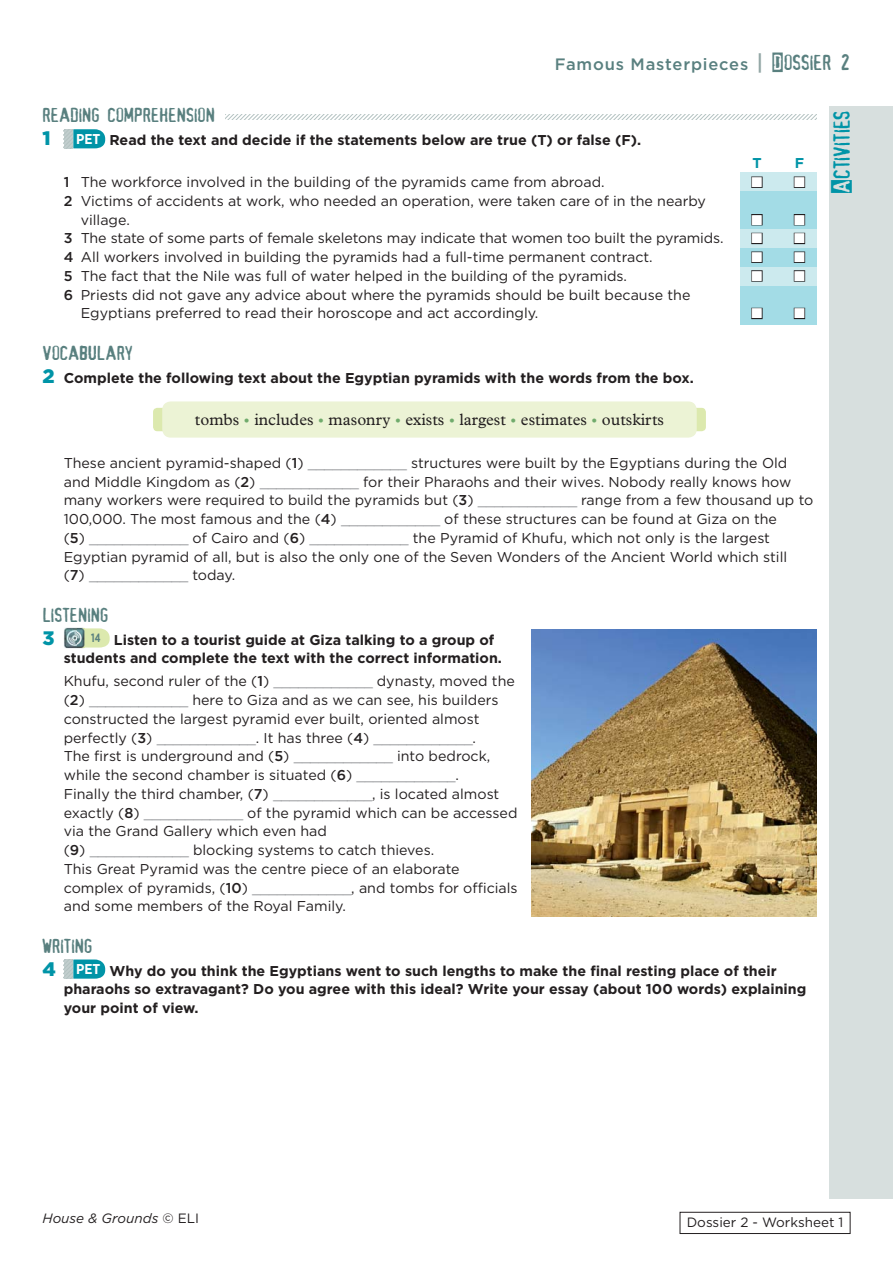
<style>
.page{position:relative;width:893px;height:1263px;background:#fff}
.page>*{position:absolute;margin:0;border:0;box-sizing:border-box;transform-origin:0 0}
.t1{font:22.5px "Alias";color:#0094a7}
.t2{font:19.5px "Alias";color:#59807f}
.t3{font:900 19.5px "Gotham HTF";color:#0094a7}
.t4{font:16.5px "Plantin Std";color:#231f20}
.t5{font:500 16.5px "Gotham HTF";letter-spacing:.05em;color:#59807f}
.t6{font:14.25px/18.8px "Gotham HTF";color:#231f20}
.t7{font:700 14.25px/18.8px "Gotham HTF";color:#231f20}
.t8{font:700 14.25px "Gotham HTF";color:#0094a7}
.t9{font:13.5px "Gotham HTF";color:#231f20}
.t10{font:italic 13.5px "Gotham HTF";color:#231f20}
.s1{font-size:21px;color:#91a5a4}
.s2{font-family:"Alias";font-weight:400;font-size:21px}
.s3{font-family:"Confidential";font-weight:400;font-size:21px}
.s4{font-family:"Gotham Narrow";color:#fff}
.s5{font-weight:500}
.s6{font-weight:900;font-size:19.5px;color:#0094a7}
.s7{color:#70ab6c}
.s8{color:#939598}
.s9{font-style:normal}
</style>
<div class="page">
<div style="left:740px;top:172px;width:76px;height:19px;background:#cceaee"></div>
<div style="left:740px;top:191px;width:76px;height:38px;background:#a3dce6"></div>
<div style="left:740px;top:229px;width:76px;height:19px;background:#cceaee"></div>
<div style="left:740px;top:248px;width:76px;height:19px;background:#a3dce6"></div>
<div style="left:740px;top:267px;width:76px;height:19px;background:#cceaee"></div>
<div style="left:740px;top:286px;width:76px;height:38px;background:#a3dce6"></div>
<div style="left:680px;top:1212px;width:170px;height:22px;border:1px solid #231f20"></div>
<div style="left:829px;top:106px;width:64px;height:1093px;background:#d7dfde"></div>
<svg style="left:64px;top:129px;width:41px;height:19px"></svg>
<svg style="left:85px;top:628px;width:25px;height:20px"></svg>
<img style="left:64px;top:628px;width:14px;height:20px">
<img style="left:78px;top:628px;width:7px;height:20px">
<svg style="left:64px;top:960px;width:41px;height:19px"></svg>
<svg style="left:225px;top:115px;width:591px;height:4px"></svg>
<img style="left:531px;top:629px;width:285px;height:287px">
<div style="left:153px;top:408px;width:553px;height:23px;background:#dce9ae;border-radius:4px"></div>
<div style="left:162px;top:401px;width:535px;height:37px;background:#ecf3d5;border-radius:9px"></div>
<p class="t5" style="left:555px;top:58px;width:297px">Famous Masterpieces <span class="s1">|</span> <span class="s2">Dossier</span> <span class="s3">2</span></p>
<h1 class="t1" style="left:829px;top:194px;width:85px;rotate:-90deg">Activities</h1>
<h2 class="t2" style="left:42px;top:105px;width:174px">reading comprehension</h2>
<h2 class="t3" style="left:42px;top:132px;width:10px">1</h2>
<p class="t7" style="left:76px;top:132px;width:567px"><span class="s4">PET</span> Read the text and decide if the statements below are true (T) or false (F).</p>
<p class="t8" style="left:752px;top:158px;width:11px">T</p>
<p class="t8" style="left:795px;top:158px;width:11px">F</p>
<p class="t6" style="left:64px;top:174px;width:542px"><span class="s5">1</span> The workforce involved in the building of the pyramids came from abroad.</p>
<p class="t6" style="left:81px;top:193px;width:627px;text-indent:-17px"><span class="s5">2</span> Victims of accidents at work, who needed an operation, were taken care of in the nearby village.</p>
<p class="t6" style="left:64px;top:231px;width:661px"><span class="s5">3</span> The state of some parts of female skeletons may indicate that women too built the pyramids.</p>
<p class="t6" style="left:64px;top:249px;width:590px"><span class="s5">4</span> All workers involved in building the pyramids had a full-time permanent contract.</p>
<p class="t6" style="left:64px;top:268px;width:565px"><span class="s5">5</span> The fact that the Nile was full of water helped in the building of the pyramids.</p>
<p class="t6" style="left:81px;top:287px;width:611px;text-indent:-17px"><span class="s5">6</span> Priests did not gave any advice about where the pyramids should be built because the<br>Egyptians preferred to read their horoscope and act accordingly.</p>
<h2 class="t2" style="left:42px;top:342px;width:92px">vocabulary</h2>
<p class="t7" style="left:42px;top:369px;width:653px"><span class="s6">2</span> Complete the following text about the Egyptian pyramids with the words from the box.</p>
<p class="t4" style="left:195px;top:413px;width:471px">tombs <span class="s7">•</span> includes <span class="s7">•</span> masonry <span class="s7">•</span> exists <span class="s7">•</span> largest <span class="s7">•</span> estimates <span class="s7">•</span> outskirts</p>
<p class="t6" style="left:64px;top:455px;width:751px">These ancient pyramid-shaped (<span class="s5">1</span>) <span class="s8">____________</span> structures were built by the Egyptians during the Old and Middle Kingdom as (<span class="s5">2</span>) <span class="s8">____________</span> for their Pharaohs and their wives. Nobody really knows how many workers were required to build the pyramids but (<span class="s5">3</span>) <span class="s8">____________</span> range from a few thousand up to 100,000. The most famous and the (<span class="s5">4</span>) <span class="s8">____________</span> of these structures can be found at Giza on the<br>(<span class="s5">5</span>) <span class="s8">____________</span> of Cairo and (<span class="s5">6</span>) <span class="s8">____________</span> the Pyramid of Khufu, which not only is the largest Egyptian pyramid of all, but is also the only one of the Seven Wonders of the Ancient World which still<br>(<span class="s5">7</span>) <span class="s8">____________</span> today.</p>
<h2 class="t2" style="left:42px;top:604px;width:67px">listening</h2>
<h2 class="t3" style="left:42px;top:631px;width:14px">3</h2>
<p class="t7" style="left:64px;top:631px;width:440px;text-indent:27px"><sup>14</sup> Listen to a tourist guide at Giza talking to a group of students and complete the text with the correct information.</p>
<p class="t6" style="left:64px;top:674px;width:455px">Khufu, second ruler of the (<span class="s5">1</span>) <span class="s8">____________</span> dynasty, moved the (<span class="s5">2</span>) <span class="s8">____________</span> here to Giza and as we can see, his builders constructed the largest pyramid ever built, oriented almost perfectly (<span class="s5">3</span>) <span class="s8">____________</span>. It has three (<span class="s5">4</span>) <span class="s8">____________</span>.<br>The first is underground and (<span class="s5">5</span>) <span class="s8">____________</span> into bedrock, while the second chamber is situated (<span class="s5">6</span>) <span class="s8">____________</span>.<br>Finally the third chamber, (<span class="s5">7</span>) <span class="s8">____________</span>, is located almost exactly (<span class="s5">8</span>) <span class="s8">____________</span> of the pyramid which can be accessed via the Grand Gallery which even had<br>(<span class="s5">9</span>) <span class="s8">____________</span> blocking systems to catch thieves.<br>This Great Pyramid was the centre piece of an elaborate complex of pyramids, (<span class="s5">10</span>) <span class="s8">____________</span>, and tombs for officials and some members of the Royal Family.</p>
<h2 class="t2" style="left:42px;top:935px;width:51px">writing</h2>
<p class="t7" style="left:64px;top:962px;width:744px;text-indent:-21px"><span class="s6">4</span> <span class="s4">PET</span> Why do you think the Egyptians went to such lengths to make the final resting place of their pharaohs so extravagant? Do you agree with this ideal? Write your essay (about 100 words) explaining your point of view.</p>
<p class="t10" style="left:42px;top:1213px;width:158px">House &amp; Grounds <span class="s9">© ELI</span></p>
<p class="t9" style="left:687px;top:1217px;width:158px">Dossier 2 - Worksheet 1</p>
</div>
